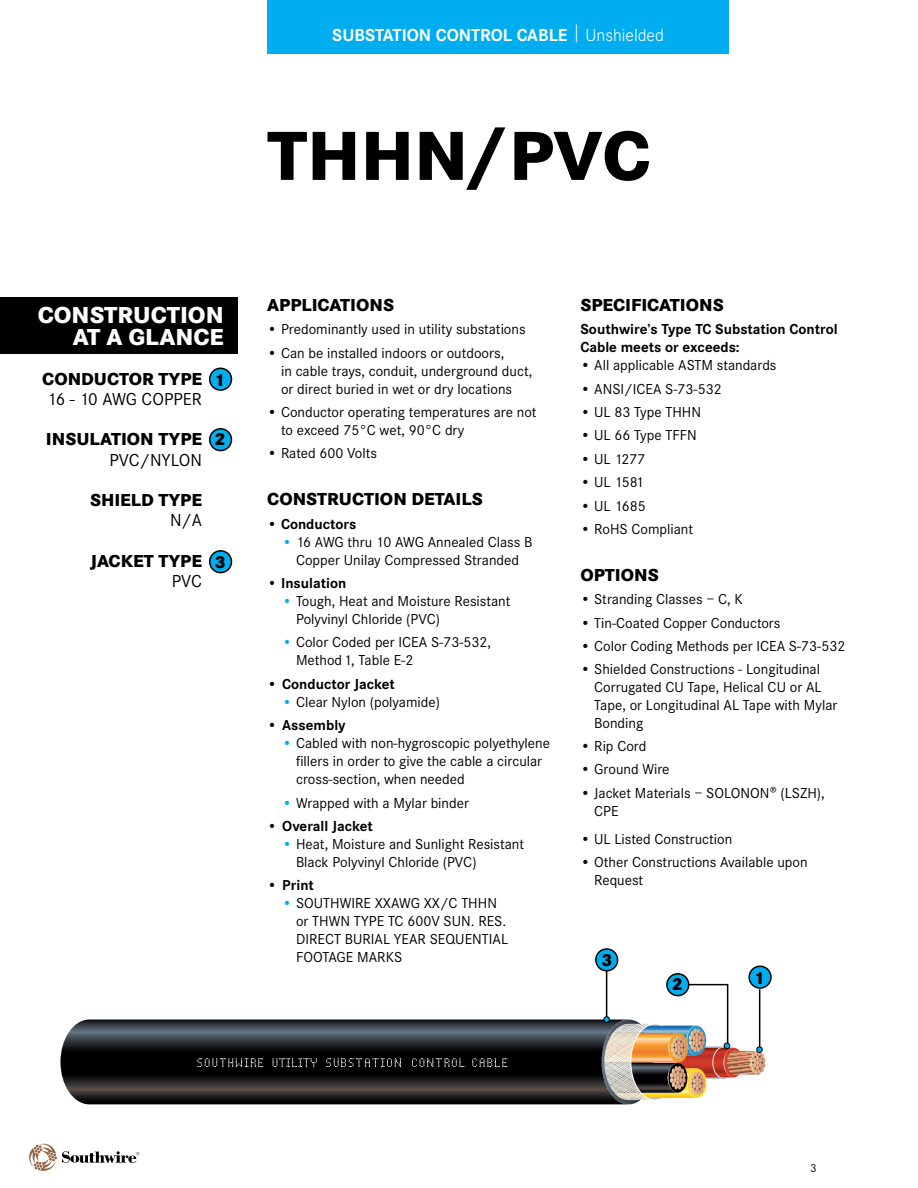
<style>
.page{position:relative;width:918px;height:1188px;background:#fff}
.page>*{position:absolute;margin:0;border:0;box-sizing:border-box;transform-origin:0 0}
.t1{font:800 72px "Corporate S";color:#000}
.t2{font:800 24px/22.5px "Corporate S";color:#fff;text-align:right}
.t3{font:800 18px "Corporate S";color:#000}
.t4{font:700 18px "Corporate S";color:#fff}
.t5{font:18px "Corporate S";color:#000}
.t6{font:15px/18px "Corporate S";color:#000}
.t7{font:700 15px/18px "Corporate S";color:#000}
.t8{font:12px "Corporate S";color:#000}
.s1{font-weight:300}
.s2{color:#00adee}
</style>
<div class="page">
<div style="left:210px;top:368px;width:21px;height:22px;background:#00adee;border-radius:50%"></div>
<div style="left:209px;top:368px;width:23px;height:23px;border:2px solid #000;border-radius:50%"></div>
<div style="left:210px;top:429px;width:21px;height:22px;background:#00adee;border-radius:50%"></div>
<div style="left:209px;top:428px;width:23px;height:23px;border:2px solid #000;border-radius:50%"></div>
<div style="left:210px;top:551px;width:21px;height:22px;background:#00adee;border-radius:50%"></div>
<div style="left:209px;top:550px;width:23px;height:23px;border:2px solid #000;border-radius:50%"></div>
<div style="left:0;top:297px;width:238px;height:56px;background:#000"></div>
<div style="left:267px;top:0;width:462px;height:54px;background:#00adee"></div>
<svg style="left:29px;top:1144px;width:110px;height:27px"></svg>
<hr style="left:606px;top:970px;width:1px;height:52px;background:#000">
<div style="left:596px;top:949px;width:22px;height:22px;background:#00adee;border-radius:50%"></div>
<div style="left:595px;top:948px;width:23px;height:24px;border:2px solid #000;border-radius:50%"></div>
<div style="left:667px;top:974px;width:22px;height:22px;background:#00adee;border-radius:50%"></div>
<div style="left:666px;top:973px;width:23px;height:23px;border:2px solid #000;border-radius:50%"></div>
<div style="left:749px;top:966px;width:22px;height:22px;background:#00adee;border-radius:50%"></div>
<div style="left:748px;top:966px;width:24px;height:23px;border:2px solid #000;border-radius:50%"></div>
<svg style="left:60px;top:1020px;width:534px;height:84px;background:#25272a"></svg>
<svg style="left:272px;top:1058px;width:45px;height:9px"></svg>
<svg style="left:412px;top:1058px;width:52px;height:9px"></svg>
<svg style="left:472px;top:1058px;width:35px;height:9px"></svg>
<svg style="left:197px;top:1058px;width:66px;height:9px"></svg>
<svg style="left:326px;top:1058px;width:75px;height:9px"></svg>
<img style="left:594px;top:983px;width:172px;height:121px">
<p class="t4" style="left:332px;top:25px;width:333px">SUBSTATION CONTROL CABLE <sup>|</sup> <span class="s1">Unshielded</span></p>
<h1 class="t1" style="left:267px;top:112px;width:385px">THHN/PVC</h1>
<h2 class="t2" style="left:38px;top:304px;width:188px">CONSTRUCTIO N<br>AT A GLANCE</h2>
<p class="t3" style="left:42px;top:368px;width:161px">CONDUCTOR TYPE</p>
<p class="t5" style="left:47px;top:389px;width:116px">16 - 10 AWG Copper</p>
<p class="t3" style="left:46px;top:429px;width:158px">INSULATION TYPE</p>
<p class="t5" style="left:109px;top:450px;width:94px">PVC/NYLON</p>
<p class="t3" style="left:90px;top:489px;width:114px">SHIELD TYPE</p>
<p class="t5" style="left:170px;top:511px;width:34px">N/A</p>
<p class="t3" style="left:90px;top:550px;width:114px">JACKET TYPE</p>
<p class="t5" style="left:172px;top:571px;width:32px">PVC</p>
<p class="t3" style="left:215px;top:369px;width:13px">1</p>
<p class="t3" style="left:215px;top:428px;width:13px">2</p>
<p class="t3" style="left:215px;top:551px;width:13px">3</p>
<p class="t3" style="left:267px;top:294px;width:128px">APPLICATIONS</p>
<p class="t6" style="left:267px;top:321px;width:260px">• Predominantly used in utility substations</p>
<p class="t6" style="left:281px;top:344px;width:253px;text-indent:-14px">• Can be installed indoors or outdoors,<br>in cable trays, conduit, underground duct, or direct buried in wet or dry locations</p>
<p class="t6" style="left:281px;top:403px;width:257px;text-indent:-14px">• Conductor operating temperatures are not to exceed 75°C wet, 90°C dry</p>
<p class="t6" style="left:267px;top:445px;width:111px">• Rated 600 Volts</p>
<p class="t3" style="left:267px;top:488px;width:198px">CONSTRUCTIO N DETAILS</p>
<p class="t7" style="left:267px;top:515px;width:91px">• Conductors</p>
<p class="t6" style="left:282px;top:533px;width:252px;text-align:center"><span class="s2">•</span> 16 AWG thru 10 AWG Annealed Class B<br>Copper Unilay Compressed Stranded</p>
<p class="t7" style="left:267px;top:574px;width:81px">• Insulation</p>
<p class="t6" style="left:296px;top:592px;width:216px;text-indent:-14px"><span class="s2">•</span> Tough, Heat and Moisture Resistant<br>Polyvinyl Chloride (PVC)</p>
<p class="t6" style="left:296px;top:634px;width:196px;text-indent:-14px"><span class="s2">•</span> Color Coded per ICEA S-73-532,<br>Method1, Table E-2</p>
<p class="t7" style="left:267px;top:675px;width:129px">• Conductor Jacket</p>
<p class="t6" style="left:282px;top:693px;width:159px"><span class="s2">•</span> Clear Nylon (polyamide)</p>
<p class="t7" style="left:267px;top:717px;width:80px">• Assembly</p>
<p class="t6" style="left:296px;top:735px;width:255px;text-indent:-14px"><span class="s2">•</span> Cabled with non-hygroscopic polyethylene fillers in order to give the cable a circular cross-section, when needed</p>
<p class="t6" style="left:282px;top:794px;width:188px"><span class="s2">•</span> Wrapped with a Mylar binder</p>
<p class="t7" style="left:267px;top:817px;width:107px">• Overall Jacket</p>
<p class="t6" style="left:296px;top:835px;width:230px;text-indent:-14px"><span class="s2">•</span> Heat, Moisture and Sunlight Resistant<br>Black Polyvinyl Chloride (PVC)</p>
<p class="t7" style="left:267px;top:877px;width:48px">• Print</p>
<p class="t6" style="left:296px;top:895px;width:214px;text-indent:-14px"><span class="s2">•</span> SOUTHWIRE XXAWG XX/C THHN or THWN TYPE TC 600V SUN. RES.<br>DIRECT BURIAL YEAR SEQUENTIAL<br>FOOTAGE MARKS</p>
<p class="t3" style="left:580px;top:294px;width:144px">SPECIFICATIONS</p>
<p class="t7" style="left:580px;top:321px;width:259px">Southwire’s Type TC Substation Control<br>Cable meets or exceeds:</p>
<p class="t6" style="left:580px;top:357px;width:198px">• All applicable ASTM standards</p>
<p class="t6" style="left:580px;top:380px;width:143px">• ANSI/ICEA S-73-532</p>
<p class="t6" style="left:580px;top:403px;width:122px">• UL 83 Type THHN</p>
<p class="t6" style="left:580px;top:427px;width:118px">• UL 66 Type TFFN</p>
<p class="t6" style="left:580px;top:450px;width:67px">• UL 1277</p>
<p class="t6" style="left:580px;top:474px;width:65px">• UL 1581</p>
<p class="t6" style="left:580px;top:497px;width:67px">• UL 1685</p>
<p class="t6" style="left:580px;top:520px;width:114px">• RoHS Compliant</p>
<p class="t3" style="left:580px;top:564px;width:79px">OPTIONS</p>
<p class="t6" style="left:580px;top:591px;width:164px">• Stranding Classes – C, K</p>
<p class="t6" style="left:580px;top:614px;width:202px">• Tin-Coated Copper Conductors</p>
<p class="t6" style="left:580px;top:637px;width:266px">• Color Coding Methods per ICEA S-73-532</p>
<p class="t6" style="left:594px;top:661px;width:245px;text-indent:-14px">• Shielded Constructions - Longitudinal<br>Corrugated CU Tape, Helical CU or AL<br>Tape, or Longitudinal AL Tape with Mylar<br>Bonding</p>
<p class="t6" style="left:580px;top:737px;width:67px">• Rip Cord</p>
<p class="t6" style="left:580px;top:761px;width:91px">• Ground Wire</p>
<p class="t6" style="left:594px;top:784px;width:232px;text-indent:-14px">• Jacket Materials – SOLONON® (LSZH),<br>CPE</p>
<p class="t6" style="left:580px;top:830px;width:153px">• UL Listed Construction</p>
<p class="t6" style="left:594px;top:853px;width:215px;text-indent:-14px">• Other Constructions Available upon<br>Request</p>
<p class="t3" style="left:601px;top:949px;width:13px">3</p>
<p class="t3" style="left:672px;top:973px;width:13px">2</p>
<p class="t3" style="left:754px;top:967px;width:13px">1</p>
<p class="t8" style="left:810px;top:1162px;width:8px">3</p>
</div>
